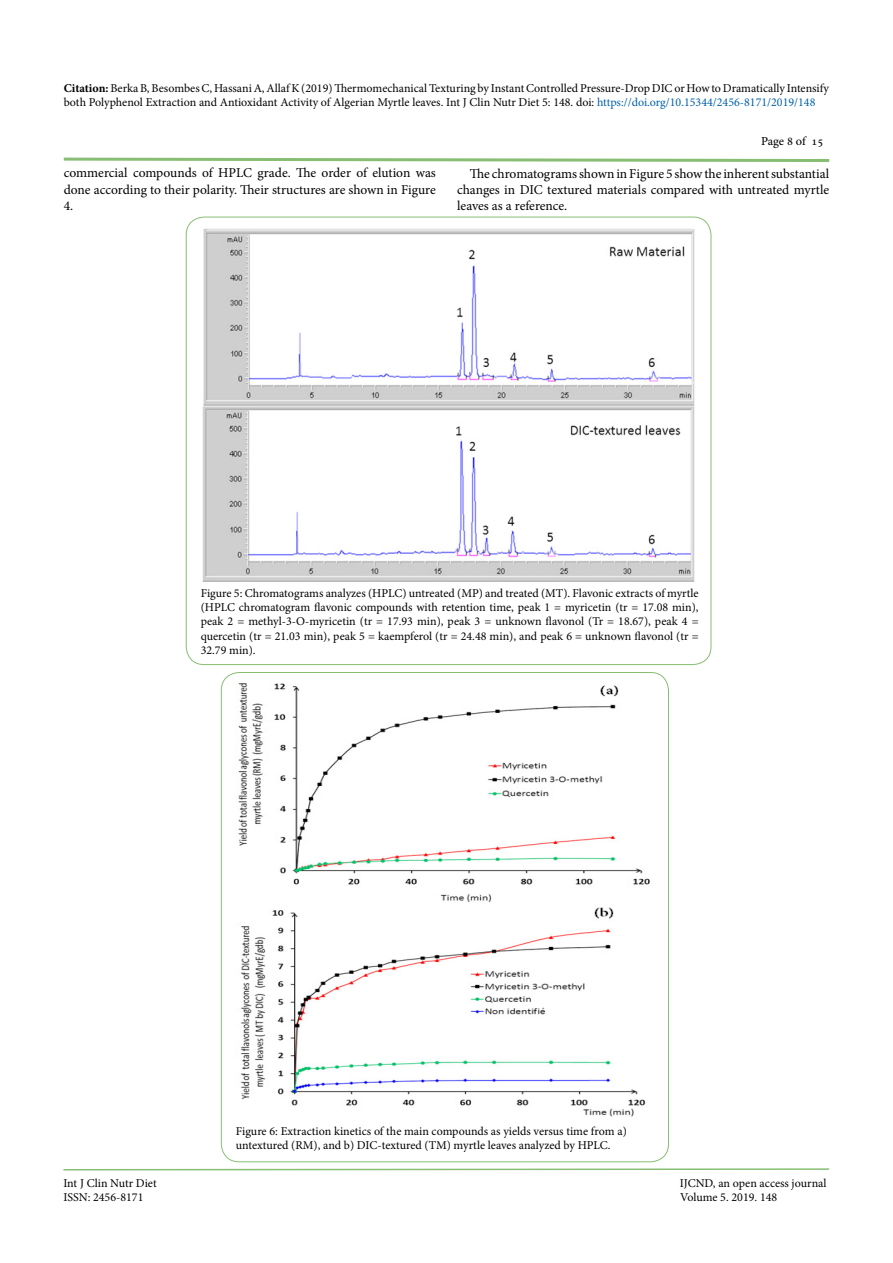
<style>
.page{position:relative;width:893px;height:1263px;background:#fff}
.page>*{position:absolute;margin:0;border:0;box-sizing:border-box;transform-origin:0 0}
.t1{font:13.5px/16.2px "Minion Pro";color:#000;text-align:justify}
.t2{font:12px/14.4px "Minion Pro";color:#000}
.t3{font:12px "Adobe Hebrew";letter-spacing:-.005em;color:#000}
.s1{font-weight:700}
.s2{color:#0060a8}
</style>
<div class="page">
<svg style="left:63px;top:1168px;width:767px;height:3px"></svg>
<svg style="left:63px;top:157px;width:767px;height:5px"></svg>
<img style="left:202px;top:228px;width:493px;height:354px">
<img style="left:238px;top:683px;width:412px;height:434px">
<p class="t2" style="left:64px;top:81px;width:767px"><span class="s1">Citation:</span> Berka B, Besombes C, Hassani A, Allaf K (2019) Thermomechanical Texturing by Instant Controlled Pressure-Drop DIC or How to Dramatically Intensify both Polyphenol Extraction and Antioxidant Activity of Algerian Myrtle leaves. Int J Clin Nutr Diet 5: 148. doi: <span class="s2">https://doi.org/10.15344/2456-8171/2019/148</span></p>
<p class="t3" style="left:761px;top:134px;width:64px">Page 8 of 15</p>
<p class="t1" style="left:64px;top:165px;width:374px">commercial compounds of HPLC grade. The order of elution was done according to their polarity. Their structures are shown in Figure 4.</p>
<p class="t1" style="left:457px;top:165px;width:374px;text-indent:13px">The chromatograms shown in Figure 5 show the inherent substantial changes in DIC textured materials compared with untreated myrtle leaves as a reference.</p>
<p class="t2" style="left:201px;top:586px;width:499px;text-align:justify">Figure 5: Chromatograms analyzes (HPLC) untreated (MP) and treated (MT). Flavonic extracts of myrtle (HPLC chromatogram flavonic compounds with retention time, peak 1 = myricetin (tr = 17.08 min), peak 2 = methyl-3-O-myricetin (tr = 17.93 min), peak 3 = unknown flavonol (Tr = 18.67), peak 4 = quercetin (tr = 21.03 min), peak 5 = kaempferol (tr = 24.48 min), and peak 6 = unknown flavonol (tr = 32.79 min).</p>
<p class="t2" style="left:236px;top:1123px;width:393px">Figure 6: Extraction kinetics of the main compounds as yields versus time from a) untextured (RM), and b) DIC-textured (TM) myrtle leaves analyzed by HPLC.</p>
<p class="t2" style="left:63px;top:1176px;width:95px">Int J Clin Nutr Diet</p>
<p class="t2" style="left:680px;top:1176px;width:148px">IJCND, an open access journal</p>
<p class="t2" style="left:63px;top:1190px;width:82px">ISSN: 2456-8171</p>
<p class="t2" style="left:680px;top:1190px;width:99px">Volume 5. 2019. 148</p>
</div>
